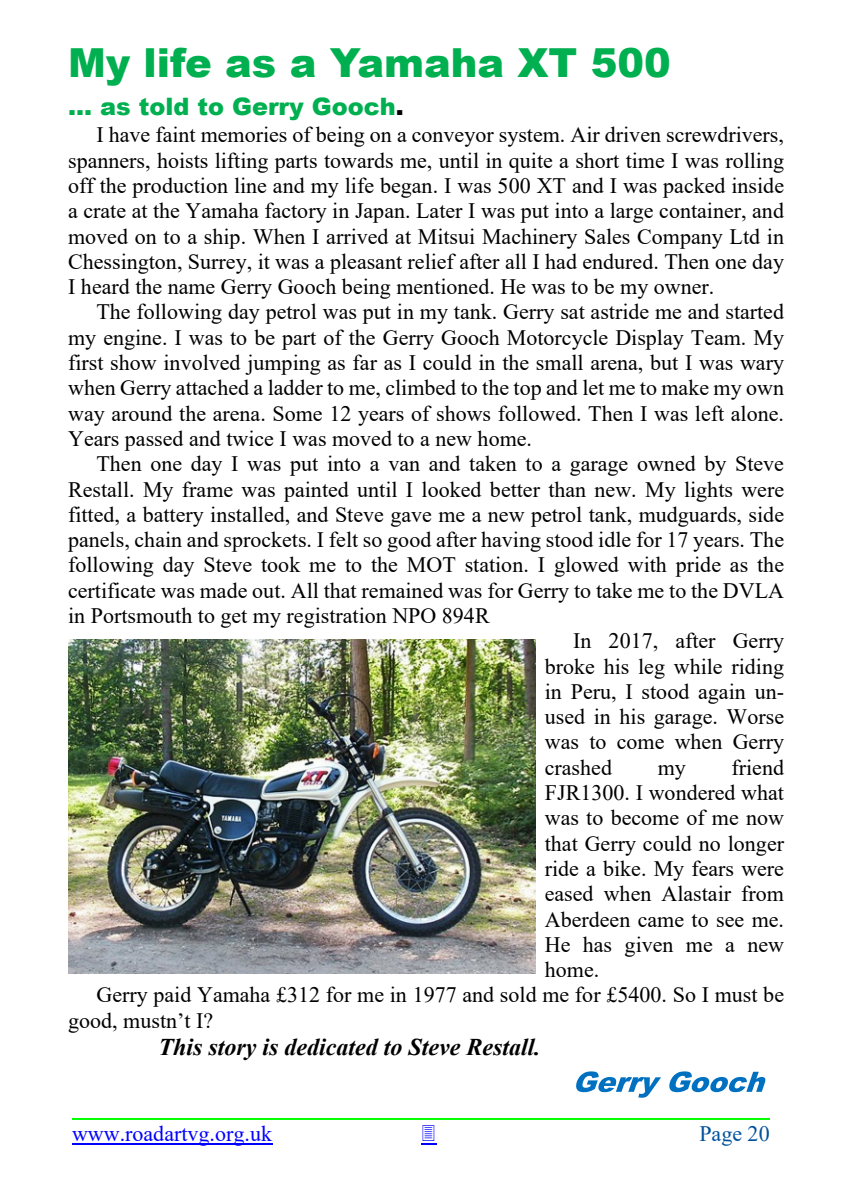
<style>
.page{position:relative;width:842px;height:1191px;background:#fff}
.page>*{position:absolute;margin:0;border:0;box-sizing:border-box;transform-origin:0 0}
.t1{font:900 40px "Arial";color:#00b050}
.t2{font:italic 700 24px "Times New Roman";color:#000}
.t3{font:900 24px "Arial";color:#00b050}
.t4{font:22px/25.2px "Times New Roman";color:#000;text-align:justify}
.t5{font:22px "Times New Roman";color:#00f}
.t6{font:22px "Times New Roman";color:#00519d}
.s1{color:#000}
</style>
<div class="page">
<hr style="left:72px;top:1143px;width:200px;height:1px;background:#00f">
<hr style="left:72px;top:1118px;width:698px;height:2px;background:#0f0">
<svg style="left:576px;top:1071px;width:85px;height:26px"></svg>
<svg style="left:669px;top:1071px;width:96px;height:21px"></svg>
<img style="left:68px;top:639px;width:468px;height:334px">
<svg style="left:421px;top:1143px;width:15px;height:1px"></svg>
<h1 class="t1" style="left:68px;top:48px;width:604px">My life as a Yamaha XT 500</h1>
<p class="t3" style="left:68px;top:98px;width:337px">… as told to Gerry Gooch<span class="s1">.</span></p>
<p class="t4" style="left:68px;top:125px;width:717px;text-indent:28px">I have faint memories of being on a conveyor system. Air driven screwdrivers, spanners, hoists lifting parts towards me, until in quite a short time I was rolling off the production line and my life began. I was 500 XT and I was packed inside a crate at the Yamaha factory in Japan. Later I was put into a large container, and moved on to a ship. When I arrived at Mitsui Machinery Sales Company Ltd in Chessington, Surrey, it was a pleasant relief after all I had endured. Then one day I heard the name Gerry Gooch being mentioned. He was to be my owner.</p>
<p class="t4" style="left:68px;top:302px;width:717px;text-indent:28px">The following day petrol was put in my tank. Gerry sat astride me and started my engine. I was to be part of the Gerry Gooch Motorcycle Display Team. My first show involved jumping as far as I could in the small arena, but I was wary when Gerry attached a ladder to me, climbed to the top and let me to make my own way around the arena. Some 12 years of shows followed. Then I was left alone.<br>Years passed and twice I was moved to a new home.</p>
<p class="t4" style="left:96px;top:453px;width:689px">Then one day I was put into a van and taken to a garage owned by Steve</p>
<p class="t4" style="left:68px;top:478px;width:717px">Restall. My frame was painted until I looked better than new. My lights were</p>
<p class="t4" style="left:68px;top:504px;width:717px">fitted, a battery installed, and Steve gave me a new petrol tank, mudguards, side</p>
<p class="t4" style="left:68px;top:529px;width:717px">panels, chain and sprockets. I felt so good after having stood idle for 17 years. The</p>
<p class="t4" style="left:68px;top:554px;width:717px">following day Steve took me to the MOT station. I glowed with pride as the</p>
<p class="t4" style="left:68px;top:580px;width:717px">certificate was made out. All that remained was for Gerry to take me to the DVLA</p>
<p class="t4" style="left:68px;top:605px;width:423px">in Portsmouth to get my registration NPO 894R</p>
<p class="t4" style="left:573px;top:630px;width:212px">In 2017, after Gerry</p>
<p class="t4" style="left:545px;top:655px;width:241px">broke his leg while riding</p>
<p class="t4" style="left:545px;top:681px;width:241px">in Peru, I stood again un-</p>
<p class="t4" style="left:545px;top:706px;width:241px">used in his garage. Worse</p>
<p class="t4" style="left:545px;top:731px;width:241px">was to come when Gerry</p>
<p class="t4" style="left:545px;top:757px;width:69px">crashed</p>
<p class="t4" style="left:658px;top:757px;width:30px">my</p>
<p class="t4" style="left:731px;top:757px;width:54px">friend</p>
<p class="t4" style="left:545px;top:782px;width:241px">FJR1300. I wondered what</p>
<p class="t4" style="left:545px;top:807px;width:241px">was to become of me now</p>
<p class="t4" style="left:545px;top:832px;width:241px">that Gerry could no longer</p>
<p class="t4" style="left:545px;top:858px;width:241px">ride a bike. My fears were</p>
<p class="t4" style="left:545px;top:883px;width:241px">eased when Alastair from</p>
<p class="t4" style="left:545px;top:908px;width:241px">Aberdeen came to see me.</p>
<p class="t4" style="left:545px;top:934px;width:241px">He has given me a new</p>
<p class="t4" style="left:545px;top:959px;width:56px">home.</p>
<p class="t4" style="left:96px;top:984px;width:689px">Gerry paid Yamaha £312 for me in 1977 and sold me for £5400. So I must be</p>
<p class="t4" style="left:68px;top:1009px;width:147px">good, mustn’t I?</p>
<p class="t2" style="left:158px;top:1038px;width:383px">This story is dedicated to Steve Restall.</p>
<p class="t5" style="left:72px;top:1125px;width:202px">www.roadartvg.org.uk</p>
<p class="t6" style="left:699px;top:1125px;width:72px">Page 20</p>
</div>
